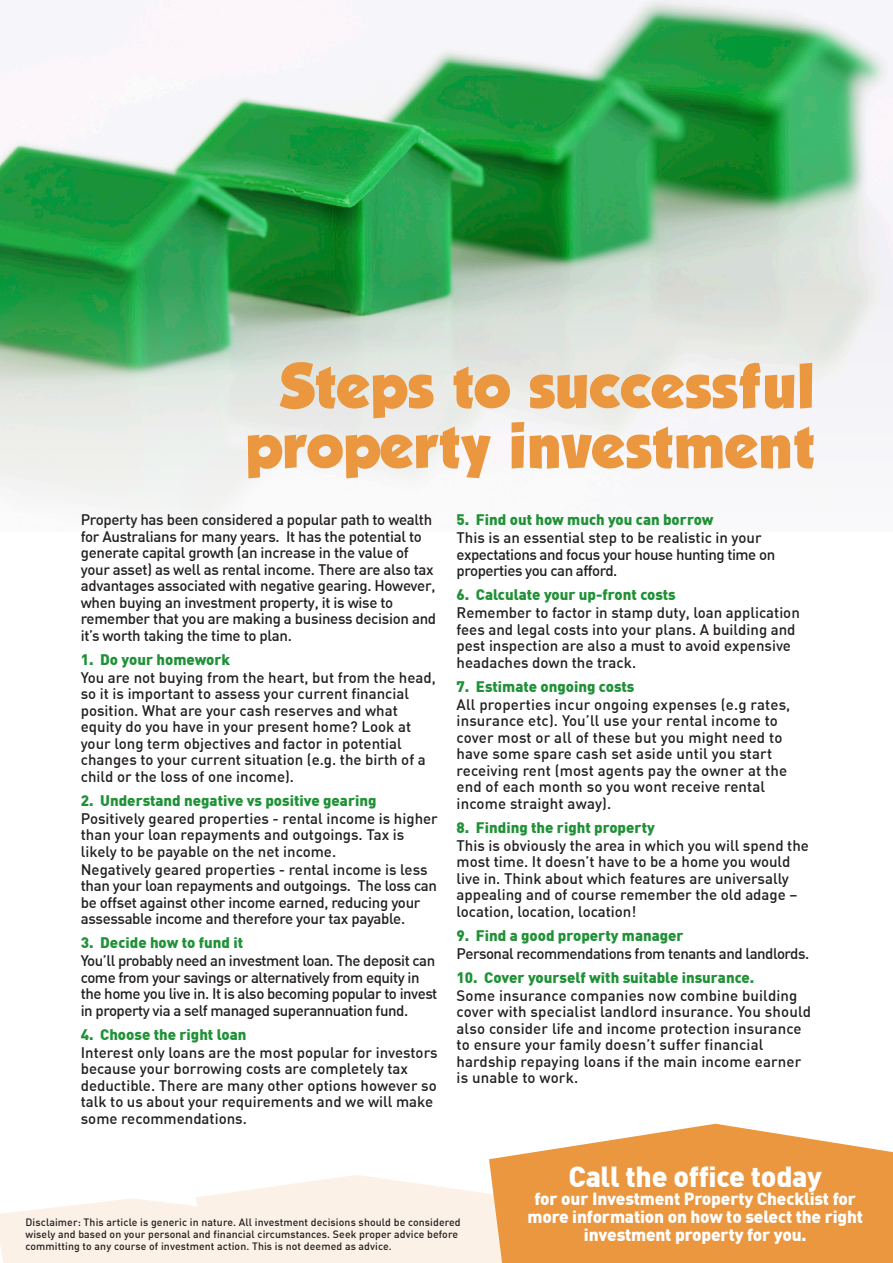
<style>
.page{position:relative;width:893px;height:1263px;background:#fff}
.page>*{position:absolute;margin:0;border:0;box-sizing:border-box;transform-origin:0 0}
.t1{font:55.5px "GROBOLD";letter-spacing:.03em;color:#ea9740}
.t2{font:900 28.5px "DIN";letter-spacing:-.01em;color:#fff}
.t3{font:900 17.25px/18px "DIN";letter-spacing:-.01em;color:#fff;text-align:center}
.t4{font:500 15px/16.5px "DIN";color:#231f20}
.t5{font:500 15px/16.5px "DIN";letter-spacing:-.02em;color:#231f20}
.t6{font:500 15px/16.5px "DIN";letter-spacing:-.03em;color:#231f20}
.t7{font:900 15px "DIN";color:#209137}
.t8{font:500 10.5px/12px "DIN";letter-spacing:.01em;color:#231f20}
</style>
<div class="page">
<img style="left:0;top:0;width:893px;height:531px">
<svg style="left:0;top:1175px;width:489px;height:88px;fill:#fcf1e6"></svg>
<svg style="left:489px;top:1124px;width:404px;height:139px;background:#eca458"></svg>
<p class="t1" style="left:281px;top:353px;width:535px">Steps to successful</p>
<p class="t1" style="left:246px;top:413px;width:570px">property investment</p>
<p class="t5" style="left:81px;top:511px;width:357px">Property has been considered a popular path to wealth for Australians for many years. It has the potential to generate capital growth (an increase in the value of your asset) as well as rental income. There are also tax advantages associated with negative gearing. However, when buying an investment property, it is wise to remember that you are making a business decision and it’s worth taking the time to plan.</p>
<p class="t7" style="left:81px;top:649px;width:151px">1. Do your homework</p>
<p class="t4" style="left:81px;top:669px;width:356px">You are not buying from the heart, but from the head, so it is important to assess your current financial position. What are your cash reserves and what equity do you have in your present home? Look at your long term objectives and factor in potential changes to your current situation (e.g. the birth of a child or the loss of one income).</p>
<p class="t7" style="left:81px;top:790px;width:297px">2. Understand negative vs positive gearing</p>
<p class="t4" style="left:81px;top:810px;width:359px">Positively geared properties - rental income is higher than your loan repayments and outgoings. Tax is likely to be payable on the net income.</p>
<p class="t5" style="left:81px;top:861px;width:358px">Negatively geared properties - rental income is less than your loan repayments and outgoings. The loss can be offset against other income earned, reducing your assessable income and therefore your tax payable.</p>
<p class="t7" style="left:81px;top:933px;width:164px">3. Decide how to fund it</p>
<p class="t6" style="left:81px;top:952px;width:358px">You’ll probably need an investment loan. The deposit can come from your savings or alternatively from equity in the home you live in. It is also becoming popular to invest in property via a self managed superannuation fund.</p>
<p class="t7" style="left:81px;top:1024px;width:167px">4. Choose the right loan</p>
<p class="t4" style="left:81px;top:1044px;width:358px">Interest only loans are the most popular for investors because your borrowing costs are completely tax deductible. There are many other options however so talk to us about your requirements and we will make some recommendations.</p>
<p class="t7" style="left:457px;top:510px;width:258px">5. Find out how much you can borrow</p>
<p class="t6" style="left:457px;top:529px;width:320px">This is an essential step to be realistic in your expectations and focus your house hunting time on properties you can afford.</p>
<p class="t7" style="left:457px;top:585px;width:221px">6. Calculate your up-front costs</p>
<p class="t4" style="left:457px;top:604px;width:345px">Remember to factor in stamp duty, loan application fees and legal costs into your plans. A building and pest inspection are also a must to avoid expensive headaches down the track.</p>
<p class="t7" style="left:457px;top:676px;width:179px">7. Estimate ongoing costs</p>
<p class="t4" style="left:457px;top:696px;width:335px">All properties incur ongoing expenses (e.g rates, insurance etc). You’ll use your rental income to cover most or all of these but you might need to have some spare cash set aside until you start receiving rent (most agents pay the owner at the end of each month so you wont receive rental income straight away).</p>
<p class="t7" style="left:457px;top:817px;width:200px">8. Finding the right property</p>
<p class="t4" style="left:457px;top:837px;width:354px">This is obviously the area in which you will spend the most time. It doesn’t have to be a home you would live in. Think about which features are universally appealing and of course remember the old adage – location, location, location!</p>
<p class="t7" style="left:457px;top:925px;width:229px">9. Find a good property manager</p>
<p class="t6" style="left:457px;top:945px;width:354px">Personal recommendations from tenants and landlords.</p>
<p class="t7" style="left:457px;top:967px;width:299px">10. Cover yourself with suitable insurance.</p>
<p class="t4" style="left:457px;top:987px;width:356px">Some insurance companies now combine building cover with specialist landlord insurance. You should also consider life and income protection insurance to ensure your family doesn’t suffer financial hardship repaying loans if the main income earner is unable to work.</p>
<p class="t8" style="left:26px;top:1216px;width:437px">Disclaimer: This article is generic in nature. All investment decisions should be considered wisely and based on your personal and financial circumstances. Seek proper advice before committing to any course of investment action. This is not deemed as advice.</p>
<p class="t2" style="left:569px;top:1157px;width:255px">Call the office today</p>
<p class="t3" style="left:527px;top:1188px;width:337px">for our Investment Property Checklist for more information on how to select the right investment property for you.</p>
</div>
